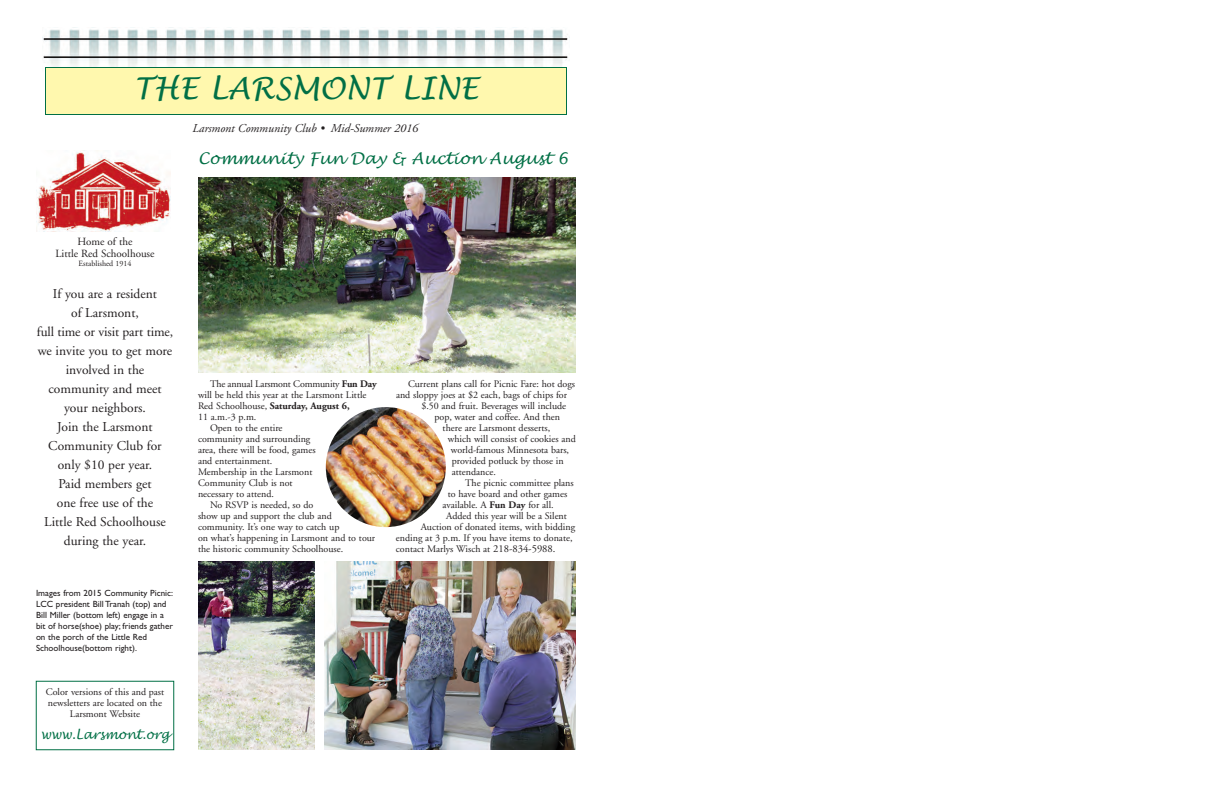
<style>
.page{position:relative;width:1224px;height:792px;background:#fff}
.page>*{position:absolute;margin:0;border:0;box-sizing:border-box;transform-origin:0 0}
.t1{font:italic 30px "Lucida Handwriting";color:#016f45}
.t2{font:italic 16px "Lucida Handwriting";color:#016f45}
.t3{font:13.5px/19px "Adobe Garamond";color:#231f20;text-align:center}
.t4{font:italic 13px "Lucida Handwriting";color:#016f45;scale:.95 1}
.t5{font:italic 12px "Adobe Garamond";color:#231f20}
.t6{font:11px/12px "Adobe Garamond";color:#231f20;text-align:center}
.t7{font:10px/11px "Adobe Garamond";color:#231f20;text-align:center}
.t8{font:10px "Adobe Garamond";letter-spacing:-.02em;color:#231f20}
.t9{font:700 10px "Adobe Garamond";color:#231f20}
.t10{font:9px/11px "Gill Sans";color:#231f20}
.t11{font:8px "Adobe Garamond";color:#231f20}
.s1{font-weight:700}
.s2{font-weight:400}
.s3{font-size:10.6px}
</style>
<div class="page">
<img style="left:43px;top:27px;width:525px;height:40px">
<div style="left:46px;top:68px;width:520px;height:46px;background:#fff8ae"></div>
<div style="left:45px;top:67px;width:522px;height:48px;border:1px solid #016f45"></div>
<img style="left:36px;top:150px;width:135px;height:82px">
<img style="left:198px;top:177px;width:378px;height:196px">
<img style="left:324px;top:561px;width:252px;height:189px">
<img style="left:326px;top:407px;width:120px;height:120px;border-radius:50%">
<img style="left:198px;top:561px;width:117px;height:189px">
<h1 class="t1" style="left:134px;top:71px;width:346px">THE LARSMONT LINE</h1>
<p class="t5" style="left:192px;top:123px;width:227px">Larsmont Community Club • Mid-Summer 2016</p>
<h2 class="t2" style="left:198px;top:149px;width:372px">Community Fun Day &amp; Auction August 6</h2>
<p class="t6" style="left:55px;top:236px;width:101px">Home of the<br>Little Red Schoolhouse</p>
<p class="t11" style="left:78px;top:260px;width:55px">Established 1914</p>
<p class="t3" style="left:37px;top:285px;width:138px">If you are a resident<br>of Larsmont,<br>full time or visit part time, we invite you to get more involved in the community and meet your neighbors.<br>Join the Larsmont<br>Community Club for only $10 per year.<br>Paid members get<br>one free use of the<br>Little Red Schoolhouse during the year.</p>
<p class="t10" style="left:36px;top:588px;width:139px">Images from 2015 Community Picnic:<br>LCC president Bill Tranah (top) and Bill Miller (bottom left) engage in a bit of horse(shoe) play; friends gather on the porch of the Little Red Schoolhouse(bottom right).</p>
<p class="t7" style="left:46px;top:687px;width:120px">Color versions of this and past newsletters are located on the<br>Larsmont Website</p>
<h3 class="t4" style="left:40px;top:727px;width:137px">www.Larsmont.org</h3>
<p class="t8" style="left:210px;top:380px;width:168px">The annual Larsmont Community <span class="s1">Fun Day</span></p>
<p class="t7" style="left:198px;top:390px;width:170px">will be held this year at the Larsmont Little</p>
<p class="t9" style="left:198px;top:402px;width:153px"><span class="s2">Red Schoolhouse,</span> Saturday, August 6,</p>
<p class="t7" style="left:198px;top:412px;width:60px">11 a.m.-3 p.m.</p>
<p class="t7" style="left:210px;top:423px;width:74px">Open to the entire</p>
<p class="t7" style="left:198px;top:434px;width:114px">community and surrounding</p>
<p class="t7" style="left:198px;top:445px;width:119px">area, there will be food, games</p>
<p class="t7" style="left:198px;top:456px;width:76px">and entertainment.</p>
<p class="t7" style="left:198px;top:467px;width:116px">Membership in the Larsmont</p>
<p class="t7" style="left:198px;top:478px;width:96px">Community Club is not</p>
<p class="t7" style="left:198px;top:489px;width:77px">necessary to attend.</p>
<p class="t7" style="left:210px;top:500px;width:105px">No RSVP is needed, so do</p>
<p class="t7" style="left:198px;top:511px;width:135px">show up and support the club and</p>
<p class="t7" style="left:198px;top:522px;width:143px">community. It’s one way to catch up</p>
<p class="t7" style="left:198px;top:533px;width:179px">on what’s happening in Larsmont and to tour</p>
<p class="t7" style="left:198px;top:544px;width:147px">the historic community Schoolhouse.</p>
<p class="t7" style="left:408px;top:379px;width:169px">Current plans call for Picnic Fare: hot dogs</p>
<p class="t7" style="left:396px;top:390px;width:173px">and sloppy joes at $2 each, bags of chips for</p>
<p class="t7" style="left:421px;top:401px;width:146px">$.50 and fruit. Beverages will include</p>
<p class="t7" style="left:435px;top:412px;width:127px">pop, water and coffee. And then</p>
<p class="t7" style="left:443px;top:423px;width:109px">there are Larsmont desserts,</p>
<p class="t7" style="left:448px;top:434px;width:129px">which will consist of cookies and</p>
<p class="t7" style="left:451px;top:445px;width:120px">world-famous Minnesota bars,</p>
<p class="t7" style="left:452px;top:456px;width:113px">provided potluck by those in</p>
<p class="t7" style="left:452px;top:467px;width:46px">attendance.</p>
<p class="t7" style="left:465px;top:478px;width:110px">The picnic committee plans</p>
<p class="t7" style="left:448px;top:489px;width:121px">to have board and other games</p>
<p class="t7" style="left:442px;top:500px;width:113px">available. A <span class="s1">Fun Day</span> for all.</p>
<p class="t7" style="left:446px;top:511px;width:122px">Added this year will be a Silent</p>
<p class="t7" style="left:421px;top:522px;width:156px">Auction of donated items, with bidding</p>
<p class="t7" style="left:396px;top:533px;width:178px">ending at 3 p.m. If you have items to donate,</p>
<p class="t7" style="left:396px;top:544px;width:161px">contact Marlys Wisch at <span class="s3">218-834-5988.</span></p>
</div>
